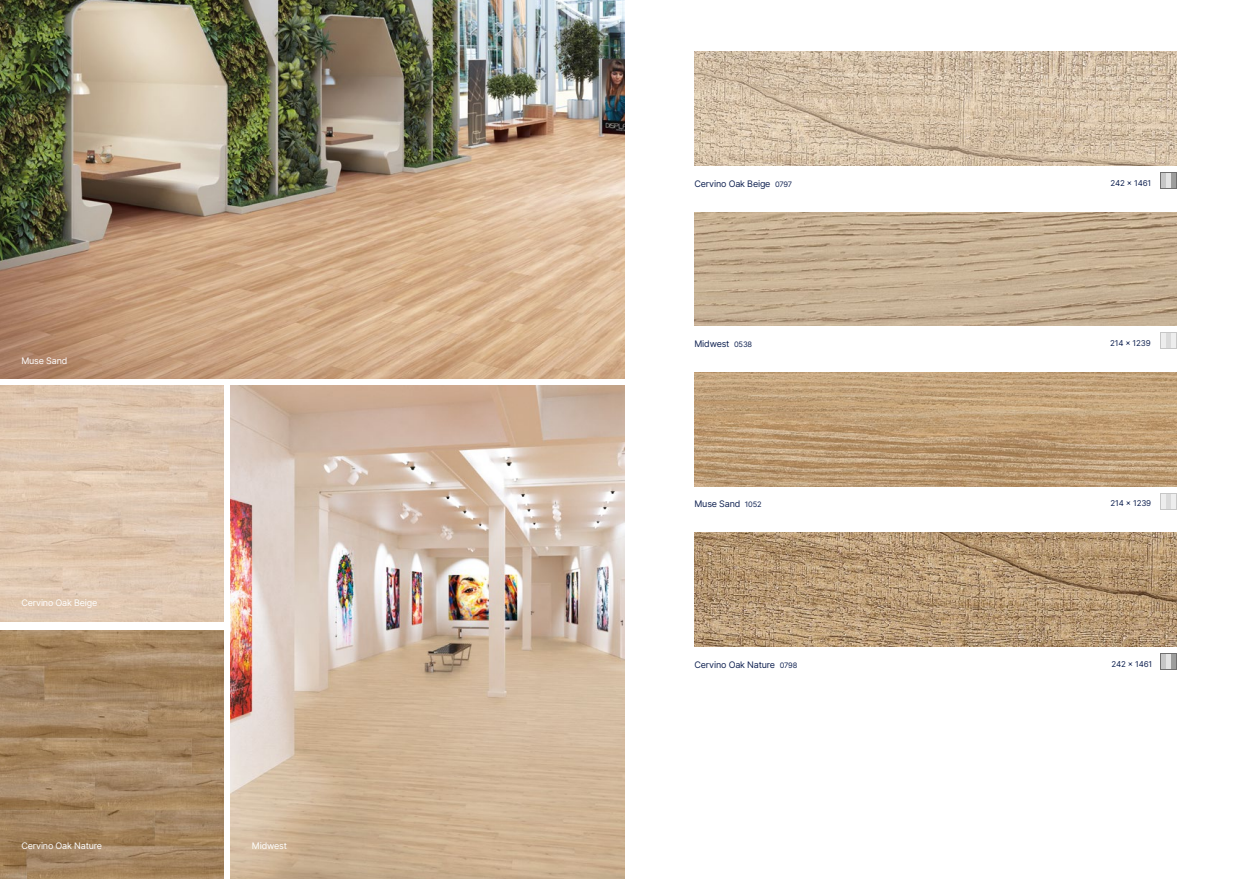
<style>
.page{position:relative;width:1248px;height:879px;background:#fff}
.page>*{position:absolute;margin:0;border:0;box-sizing:border-box;transform-origin:0 0}
.t1{font:9px "Inter";letter-spacing:-.02em;color:#0e2050}
.t2{font:9px "Inter";letter-spacing:-.02em;color:#fff}
.t3{font:8px "Inter";letter-spacing:-.02em;color:#0e2050}
.s1{font-size:7.5px}
</style>
<div class="page">
<svg style="left:1160px;top:173px;width:16px;height:16px"></svg>
<hr style="left:1166px;top:173px;width:4px;height:15px;background:#e3e3e3">
<hr style="left:1161px;top:173px;width:4px;height:15px;background:#c6c6c6">
<hr style="left:1171px;top:173px;width:4px;height:15px;background:#9d9d9c">
<div style="left:1160px;top:493px;width:16px;height:16px;background:#e3e3e3"></div>
<hr style="left:1166px;top:494px;width:4px;height:15px;background:#dadada">
<hr style="left:1161px;top:494px;width:4px;height:15px;background:#ededed">
<hr style="left:1171px;top:494px;width:4px;height:15px;background:#ededed">
<svg style="left:1160px;top:653px;width:16px;height:16px"></svg>
<hr style="left:1166px;top:654px;width:4px;height:15px;background:#e3e3e3">
<hr style="left:1161px;top:654px;width:4px;height:15px;background:#c6c6c6">
<hr style="left:1171px;top:654px;width:4px;height:15px;background:#9d9d9c">
<div style="left:1160px;top:333px;width:16px;height:16px;background:#e3e3e3"></div>
<hr style="left:1166px;top:333px;width:4px;height:15px;background:#dadada">
<hr style="left:1161px;top:333px;width:4px;height:15px;background:#ededed">
<hr style="left:1171px;top:333px;width:4px;height:15px;background:#ededed">
<img style="left:0;top:0;width:624px;height:378px">
<img style="left:0;top:386px;width:223px;height:235px">
<img style="left:0;top:631px;width:223px;height:248px">
<img style="left:231px;top:386px;width:393px;height:493px">
<img style="left:694px;top:52px;width:482px;height:113px">
<img style="left:694px;top:212px;width:482px;height:114px">
<img style="left:694px;top:372px;width:482px;height:114px">
<img style="left:694px;top:533px;width:482px;height:113px">
<p class="t2" style="left:21px;top:354px;width:47px">Muse Sand</p>
<p class="t2" style="left:21px;top:596px;width:78px">Cervino Oak Beige</p>
<p class="t2" style="left:21px;top:839px;width:82px">Cervino Oak Nature</p>
<p class="t2" style="left:252px;top:839px;width:37px">Midwest</p>
<p class="t1" style="left:694px;top:177px;width:99px">Cervino Oak Beige <span class="s1">0797</span></p>
<p class="t3" style="left:1110px;top:177px;width:42px">242 x 1461</p>
<p class="t1" style="left:694px;top:337px;width:59px">Midwest <span class="s1">0538</span></p>
<p class="t3" style="left:1109px;top:337px;width:42px">214 x 1239</p>
<p class="t1" style="left:694px;top:497px;width:69px">Muse Sand <span class="s1">1052</span></p>
<p class="t3" style="left:1110px;top:497px;width:42px">214 x 1239</p>
<p class="t1" style="left:694px;top:658px;width:104px">Cervino Oak Nature <span class="s1">0798</span></p>
<p class="t3" style="left:1111px;top:658px;width:42px">242 x 1461</p>
</div>
